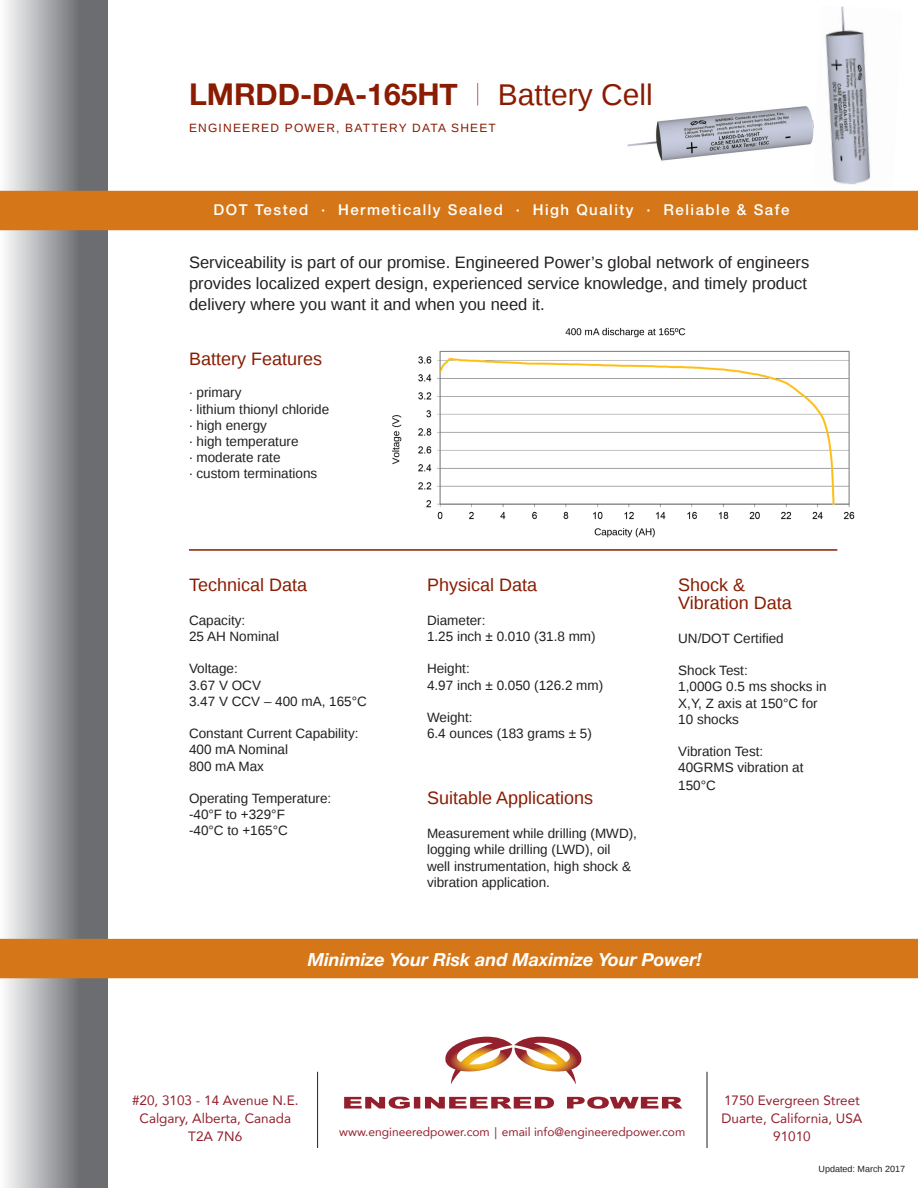
<style>
.page{position:relative;width:918px;height:1188px;background:#fff}
.page>*{position:absolute;margin:0;border:0;box-sizing:border-box;transform-origin:0 0}
.t1{font:700 30px "Helvetica Neue";color:#891c02}
.t2{font:18px/18px "Liberation Sans";color:#891c02}
.t3{font:italic 700 18px "Helvetica Neue";color:#fff}
.t4{font:16.5px/21px "Liberation Sans";color:#231f20}
.t5{font:500 15px "Helvetica Neue LT Std";letter-spacing:.1em;color:#fff}
.t6{font:13.5px/16.2px "Liberation Sans";color:#231f20}
.t7{font:13.5px "Avenir";color:#931f2d}
.t8{font:12px "Avenir";color:#931f2d}
.t9{font:12px "Liberation Sans";letter-spacing:.1em;color:#891c02}
.t10{font:9px "Liberation Sans";color:#231f20}
.s1{font-weight:400}
.s2{font-family:"Liberation Sans";font-weight:400}
</style>
<div class="page">
<img style="left:825px;top:6px;width:46px;height:179px">
<img style="left:627px;top:106px;width:187px;height:55px">
<svg style="left:0;top:0;width:108px;height:1188px;background:#a3a4a6"></svg>
<hr style="left:707px;top:1072px;width:1px;height:76px;background:#231f20">
<hr style="left:317px;top:1072px;width:1px;height:76px;background:#231f20">
<svg style="left:445px;top:1037px;width:136px;height:47px"></svg>
<svg style="left:344px;top:1097px;width:338px;height:12px"></svg>
<div style="left:0;top:191px;width:918px;height:39px;background:#d57719"></div>
<div style="left:0;top:939px;width:918px;height:39px;background:#d57719"></div>
<hr style="left:189px;top:549px;width:648px;height:2px;background:#891c02">
<img style="left:392px;top:327px;width:463px;height:211px">
<p class="t1" style="left:189px;top:75px;width:465px">LMRDD-DA-165HT <span class="s1">|</span> <span class="s2">Battery Cell</span></p>
<p class="t9" style="left:189px;top:121px;width:308px">ENGINEERED POWER, BATTERY DATA SHEET</p>
<p class="t5" style="left:214px;top:201px;width:577px">DOT Tested · Hermetically Sealed · High Quality · Reliable &amp; Safe</p>
<p class="t4" style="left:189px;top:252px;width:622px">Serviceability is part of our promise. Engineered Power’s global network of engineers provides localized expert design, experienced service knowledge, and timely product delivery where you want it and when you need it.</p>
<p class="t2" style="left:189px;top:350px;width:135px">Battery Features</p>
<p class="t6" style="left:189px;top:385px;width:54px">· primary</p>
<p class="t6" style="left:189px;top:401px;width:142px">· lithium thionyl chloride</p>
<p class="t6" style="left:189px;top:418px;width:80px">· high energy</p>
<p class="t6" style="left:189px;top:434px;width:111px">· high temperature</p>
<p class="t6" style="left:189px;top:450px;width:93px">· moderate rate</p>
<p class="t6" style="left:189px;top:466px;width:130px">· custom terminations</p>
<p class="t2" style="left:189px;top:576px;width:120px">Technical Data</p>
<p class="t6" style="left:189px;top:613px;width:58px">Capacity:</p>
<p class="t6" style="left:189px;top:629px;width:92px">25 AH Nominal</p>
<p class="t6" style="left:189px;top:661px;width:50px">Voltage:</p>
<p class="t6" style="left:189px;top:677px;width:179px">3.67 V OCV<br>3.47 V CCV – 400 mA, 165°C</p>
<p class="t6" style="left:189px;top:726px;width:171px">Constant Current Capability:</p>
<p class="t6" style="left:189px;top:742px;width:101px">400 mA Nominal</p>
<p class="t6" style="left:189px;top:758px;width:77px">800 mA Max</p>
<p class="t6" style="left:189px;top:791px;width:144px">Operating Temperature: -40°F to +329°F<br>-40°C to +165°C</p>
<p class="t2" style="left:427px;top:576px;width:112px">Physical Data</p>
<p class="t6" style="left:427px;top:613px;width:60px">Diameter:</p>
<p class="t6" style="left:427px;top:629px;width:170px">1.25 inch ± 0.010 (31.8 mm)</p>
<p class="t6" style="left:427px;top:661px;width:44px">Height:</p>
<p class="t6" style="left:427px;top:677px;width:178px">4.97 inch ± 0.050 (126.2 mm)</p>
<p class="t6" style="left:427px;top:710px;width:47px">Weight:</p>
<p class="t6" style="left:427px;top:726px;width:166px">6.4 ounces (183 grams ± 5)</p>
<p class="t2" style="left:427px;top:790px;width:168px">Suitable Applications</p>
<p class="t6" style="left:427px;top:826px;width:212px">Measurement while drilling (MWD), logging while drilling (LWD), oil well instrumentation, high shock &amp; vibration application.</p>
<p class="t2" style="left:678px;top:576px;width:115px">Shock &amp;<br>Vibration Data</p>
<p class="t6" style="left:678px;top:631px;width:107px">UN/DOT Certified</p>
<p class="t6" style="left:678px;top:663px;width:71px">Shock Test:</p>
<p class="t6" style="left:678px;top:679px;width:150px">1,000G 0.5 ms shocks in<br>X,Y, Z axis at 150°C for</p>
<p class="t6" style="left:678px;top:712px;width:62px">10 shocks</p>
<p class="t6" style="left:678px;top:744px;width:87px">Vibration Test:</p>
<p class="t6" style="left:678px;top:759px;width:127px;line-height:18px">40GRMS vibration at<br>150°C</p>
<p class="t3" style="left:308px;top:949px;width:395px">Minimize Your Risk and Maximize Your Power!</p>
<p class="t7" style="left:132px;top:1089px;width:168px">#20, 3103 - 14 Avenue N.E.</p>
<p class="t7" style="left:140px;top:1107px;width:153px">Calgary, Alberta, Canada</p>
<p class="t7" style="left:188px;top:1125px;width:56px">T2A 7N6</p>
<p class="t8" style="left:339px;top:1122px;width:348px">www.engineeredpower.com︱email info@engineeredpower.com</p>
<p class="t7" style="left:724px;top:1089px;width:137px">1750 Evergreen Street</p>
<p class="t7" style="left:722px;top:1107px;width:142px">Duarte, California, USA</p>
<p class="t7" style="left:773px;top:1125px;width:39px">91010</p>
<p class="t10" style="left:819px;top:1164px;width:88px">Updated: March 2017</p>
</div>
